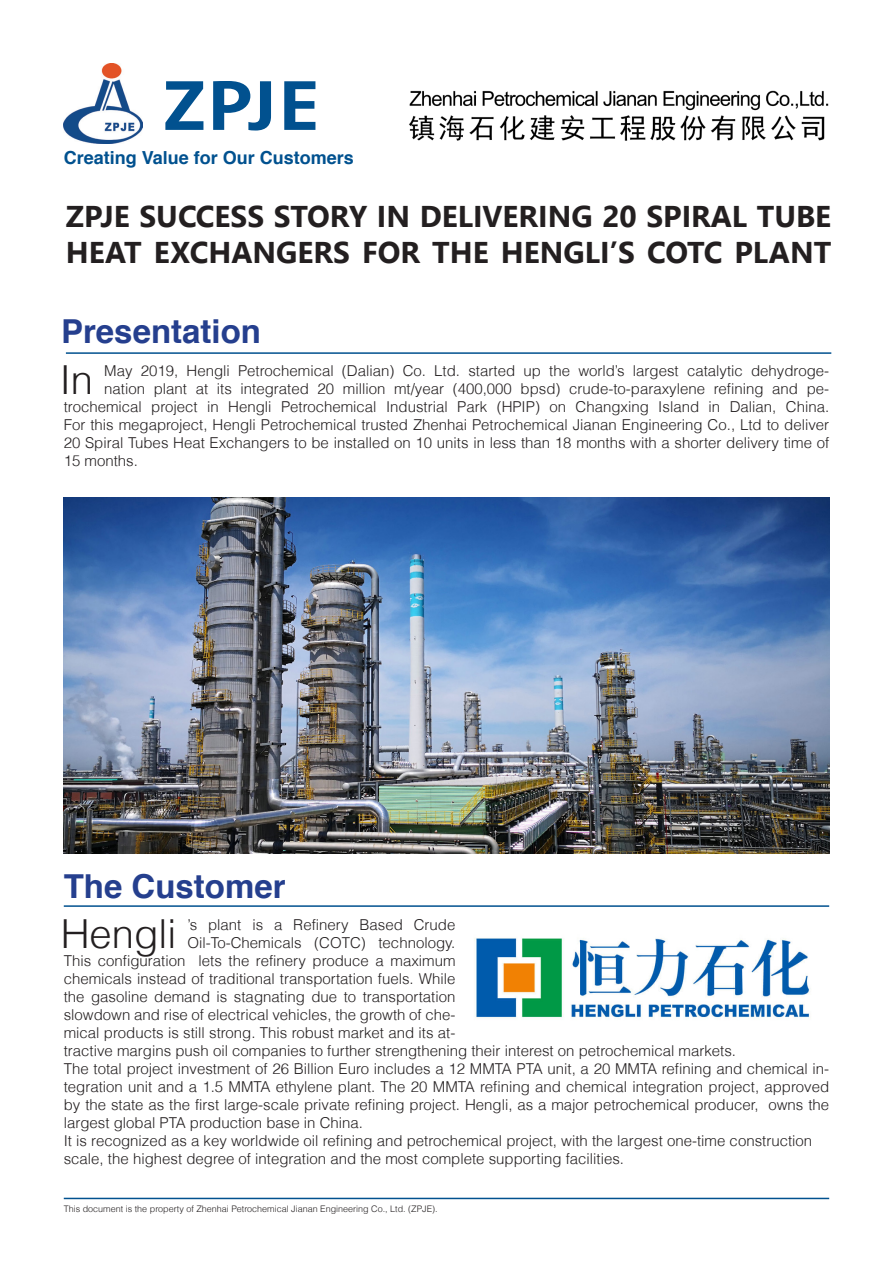
<style>
.page{position:relative;width:893px;height:1263px;background:#fff}
.page>*{position:absolute;margin:0;border:0;box-sizing:border-box;transform-origin:0 0}
.t1{font:700 72px "The Sans B7";color:#01518f;scale:1.18 1}
.t2{font:300 40.05px "Helvetica";color:#231f20}
.t3{font:700 33px "Helvetica";color:#253f8e}
.t4{font:700 30px/36px "Leelawadee UI";color:#231f20}
.t5{font:700 18px "Helvetica";color:#01518f}
.t6{font:300 15px "Helvetica";color:#231f20}
.t7{font:300 9px "Helvetica";color:#231f20}
</style>
<div class="page">
<hr style="left:64px;top:1198px;width:765px;height:1px;background:#01518f">
<img style="left:64px;top:64px;width:79px;height:79px">
<img style="left:474px;top:938px;width:337px;height:80px">
<img style="left:64px;top:498px;width:765px;height:355px">
<hr style="left:66px;top:352px;width:765px;height:2px;background:#01518f">
<hr style="left:64px;top:905px;width:765px;height:2px;background:#01518f">
<img style="left:409px;top:90px;width:420px;height:51px">
<h1 class="t1" style="left:162px;top:68px;width:136px">ZPJE</h1>
<p class="t5" style="left:64px;top:143px;width:292px">Creating Value for Our Customers</p>
<h3 class="t4" style="left:66px;top:196px;width:767px">ZPJE SUCCESS STORY IN DELIVERING 20 SPIRAL TUBE<br>HEAT EXCHANGERS FOR THE HENGLI’S COTC PLANT</h3>
<h3 class="t3" style="left:61px;top:305px;width:201px">Presentation</h3>
<h2 class="t2" style="left:60px;top:355px;width:35px">In</h2>
<p class="t6" style="left:104px;top:362px;width:726px">May 2019, Hengli Petrochemical (Dalian) Co. Ltd. started up the world’s largest catalytic dehydroge-</p>
<p class="t6" style="left:104px;top:380px;width:726px">nation plant at its integrated 20 million mt/year (400,000 bpsd) crude-to-paraxylene refining and pe-</p>
<p class="t6" style="left:64px;top:398px;width:767px">trochemical project in Hengli Petrochemical Industrial Park (HPIP) on Changxing Island in Dalian, China.</p>
<p class="t6" style="left:64px;top:416px;width:767px">For this megaproject, Hengli Petrochemical trusted Zhenhai Petrochemical Jianan Engineering Co., Ltd to deliver</p>
<p class="t6" style="left:64px;top:434px;width:767px">20 Spiral Tubes Heat Exchangers to be installed on 10 units in less than 18 months with a shorter delivery time of</p>
<p class="t6" style="left:64px;top:452px;width:76px">15 months.</p>
<h3 class="t3" style="left:64px;top:859px;width:223px">The Customer</h3>
<h2 class="t2" style="left:61px;top:908px;width:117px">Hengli</h2>
<p class="t6" style="left:187px;top:915px;width:269px">’s plant is a Refinery Based Crude</p>
<p class="t6" style="left:187px;top:933px;width:270px">Oil-To-Chemicals (COTC) technology.</p>
<p class="t6" style="left:64px;top:951px;width:393px">This configuration lets the refinery produce a maximum</p>
<p class="t6" style="left:64px;top:969px;width:393px">chemicals instead of traditional transportation fuels. While</p>
<p class="t6" style="left:64px;top:987px;width:393px">the gasoline demand is stagnating due to transportation</p>
<p class="t6" style="left:64px;top:1005px;width:393px">slowdown and rise of electrical vehicles, the growth of che-</p>
<p class="t6" style="left:64px;top:1023px;width:393px">mical products is still strong. This robust market and its at-</p>
<p class="t6" style="left:64px;top:1041px;width:674px">tractive margins push oil companies to further strengthening their interest on petrochemical markets.</p>
<p class="t6" style="left:64px;top:1059px;width:767px">The total project investment of 26 Billion Euro includes a 12 MMTA PTA unit, a 20 MMTA refining and chemical in-</p>
<p class="t6" style="left:64px;top:1077px;width:767px">tegration unit and a 1.5 MMTA ethylene plant. The 20 MMTA refining and chemical integration project, approved</p>
<p class="t6" style="left:64px;top:1095px;width:767px">by the state as the first large-scale private refining project. Hengli, as a major petrochemical producer, owns the</p>
<p class="t6" style="left:64px;top:1113px;width:301px">largest global PTA production base in China.</p>
<p class="t6" style="left:64px;top:1131px;width:750px">It is recognized as a key worldwide oil refining and petrochemical project, with the largest one-time construction</p>
<p class="t6" style="left:64px;top:1149px;width:562px">scale, the highest degree of integration and the most complete supporting facilities.</p>
<p class="t7" style="left:64px;top:1203px;width:375px">This document is the property of Zhenhai Petrochemical Jianan Engineering Co., Ltd. (ZPJE).</p>
</div>
